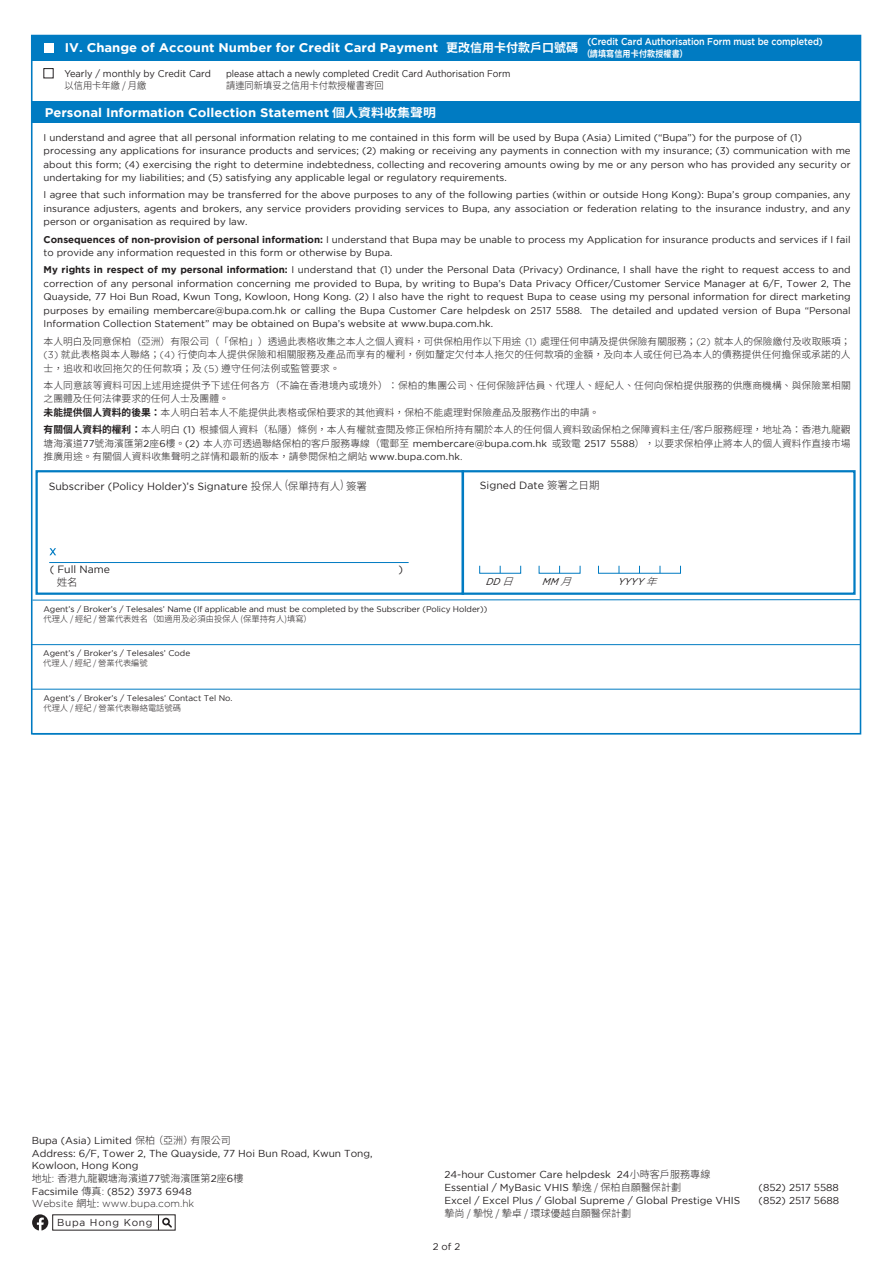
<style>
.page{position:relative;width:893px;height:1263px;background:#fff}
.page>*{position:absolute;margin:0;border:0;box-sizing:border-box;transform-origin:0 0}
.t1{font:700 12.6px "Gotham";color:#fff;scale:1.04 1}
.t2{font:10.5px "Gotham";color:#231f20}
.t3{font:300 10.5px "Noto Sans CJ Ktc";color:#231f20}
.t4{font:10.05px/12.8px "Gotham";color:#231f20}
.t5{font:300 10.05px "Noto Sans CJ Ktc";color:#231f20}
.t6{font:300 10.05px "Gotham";color:#231f20}
.t7{font:10.05px "Gotham";letter-spacing:.075em;color:#231f20}
.t8{font:500 9.9px "Gotham";letter-spacing:-.01em;color:#fff;scale:.9 1}
.t9{font:italic 9.9px "Gotham Narrow";color:#231f20;scale:1.06 1}
.t10{font:9.75px/13.5px "Gotham";color:#231f20}
.t11{font:300 9.75px/13.5px "Noto Sans CJ Ktc";letter-spacing:.005em;color:#231f20;text-align:justify}
.t12{font:9.75px "Gotham";color:#231f20;scale:.9 1}
.t13{font:9.75px "Gotham";color:#231f20;scale:.95 1}
.t14{font:300 9.75px "Noto Sans CJ Ktc";letter-spacing:.005em;color:#231f20;scale:.95 1}
.t15{font:700 9px "Noto Sans CJ Ktc";letter-spacing:.01em;color:#fff;scale:.9 1}
.t16{font:300 8.55px "Noto Sans CJ Ktc";color:#231f20}
.t17{font:8.25px "Gotham";letter-spacing:-.005em;color:#231f20}
.t18{font:300 8.25px "Noto Sans CJ Ktc";color:#231f20}
.s1{font-family:"Noto Sans CJ Ktc";font-size:12px}
.s2{font-weight:700}
.s3{font-family:"Gotham"}
.s4{font-family:"Gotham";font-weight:400}
.s5{font-family:"Noto Sans CJ Ktc";font-weight:300}
.s6{font-size:8.55px}
.s7{font-weight:300}
.s8{font-family:"Noto Sans CJ Ktc"}
</style>
<div class="page">
<div style="left:32px;top:102px;width:829px;height:21px;background:#007bc2"></div>
<svg style="left:49px;top:548px;width:7px;height:7px"></svg>
<hr style="left:49px;top:562px;width:360px;height:1px;background:#007bc2">
<div style="left:36px;top:470px;width:428px;height:125px;border:2px solid #007bc2"></div>
<div style="left:462px;top:470px;width:394px;height:125px;border:2px solid #007bc2"></div>
<svg style="left:598px;top:565px;width:83px;height:9px"></svg>
<div style="left:31px;top:35px;width:829px;height:25px;background:#007bc2"></div>
<div style="left:44px;top:43px;width:9px;height:9px;background:#fff"></div>
<div style="left:44px;top:68px;width:9px;height:10px;background:#fff;border:1px solid #231f20"></div>
<hr style="left:32px;top:599px;width:828px;height:1px;background:#007bc2">
<hr style="left:32px;top:733px;width:828px;height:1px;background:#007bc2">
<hr style="left:32px;top:644px;width:829px;height:1px;background:#007bc2">
<hr style="left:32px;top:689px;width:829px;height:1px;background:#007bc2">
<svg style="left:158px;top:1215px;width:1px;height:15px"></svg>
<div style="left:162px;top:1218px;width:8px;height:7px;border:2px solid #231f20;border-radius:50%"></div>
<svg style="left:166px;top:1221px;width:6px;height:7px"></svg>
<svg style="left:32px;top:1214px;width:16px;height:16px"></svg>
<p class="t1" style="left:65px;top:40px;width:495px">IV. Change of Account Number for Credit Card Payment <span class="s1">更改信用卡付款戶口號碼</span></p>
<p class="t8" style="left:587px;top:36px;width:263px">(Credit Card Authorisation Form must be completed)</p>
<p class="t15" style="left:582px;top:48px;width:118px">（請填寫信用卡付款授權書）</p>
<p class="t13" style="left:65px;top:68px;width:156px">Yearly / monthly by Credit Card</p>
<p class="t12" style="left:226px;top:68px;width:318px">please attach a newly completed Credit Card Authorisation Form</p>
<p class="t14" style="left:65px;top:80px;width:88px">以信用卡年繳 / 月繳</p>
<p class="t14" style="left:226px;top:80px;width:167px">請連同新填妥之信用卡付款授權書寄回</p>
<p class="t1" style="left:45px;top:105px;width:378px">Personal Information Collection Statement <span class="s1">個人資料收集聲明</span></p>
<p class="t10" style="left:44px;top:130px;width:809px">I understand and agree that all personal information relating to me contained in this form will be used by Bupa (Asia) Limited (“Bupa”) for the purpose of (1) processing any applications for insurance products and services; (2) making or receiving any payments in connection with my insurance; (3) communication with me about this form; (4) exercising the right to determine indebtedness, collecting and recovering amounts owing by me or any person who has provided any security or undertaking for my liabilities; and (5) satisfying any applicable legal or regulatory requirements.</p>
<p class="t10" style="left:44px;top:188px;width:809px;text-align:justify">I agree that such information may be transferred for the above purposes to any of the following parties (within or outside Hong Kong): Bupa’s group companies, any insurance adjusters, agents and brokers, any service providers providing services to Bupa, any association or federation relating to the insurance industry, and any person or organisation as required by law.</p>
<p class="t10" style="left:44px;top:232px;width:808px"><span class="s2">Consequences of non-provision of personal information:</span> I understand that Bupa may be unable to process my Application for insurance products and services if I fail to provide any information requested in this form or otherwise by Bupa.</p>
<p class="t10" style="left:44px;top:263px;width:809px;text-align:justify"><span class="s2">My rights in respect of my personal information:</span> I understand that (1) under the Personal Data (Privacy) Ordinance, I shall have the right to request access to and correction of any personal information concerning me provided to Bupa, by writing to Bupa’s Data Privacy Officer/Customer Service Manager at 6/F, Tower 2, The Quayside, 77 Hoi Bun Road, Kwun Tong, Kowloon, Hong Kong. (2) I also have the right to request Bupa to cease using my personal information for direct marketing purposes by emailing membercare@bupa.com.hk or calling the Bupa Customer Care helpdesk on 2517 5588. The detailed and updated version of Bupa “Personal Information Collection Statement” may be obtained on Bupa’s website at www.bupa.com.hk.</p>
<p class="t11" style="left:44px;top:334px;width:809px">本人明白及同意保柏（亞洲）有限公司（「保柏」）透過此表格收集之本人之個人資料，可供保柏用作以下用途 <span class="s3">(1)</span> 處理任何申請及提供保險有關服務；<span class="s3">(2)</span> 就本人的保險繳付及收取賬項；<span class="s3">(3)</span> 就此表格與本人聯絡；<span class="s3">(4)</span> 行使向本人提供保險和相關服務及產品而享有的權利，例如釐定欠付本人拖欠的任何款項的金額，及向本人或任何已為本人的債務提供任何擔保或承諾的人士，追收和收回拖欠的任何款項；及 <span class="s3">(5)</span> 遵守任何法例或監管要求。</p>
<p class="t11" style="left:44px;top:379px;width:809px;text-align:left">本人同意該等資料可因上述用途提供予下述任何各方（不論在香港境內或境外）：保柏的集團公司、任何保險評估員、代理人、經紀人、任何向保柏提供服務的供應商機構、與保險業相關之團體及任何法律要求的任何人士及團體。<br><span class="s2">未能提供個人資料的後果：</span>本人明白若本人不能提供此表格或保柏要求的其他資料，保柏不能處理對保險產品及服務作出的申請。</p>
<p class="t11" style="left:44px;top:423px;width:809px"><span class="s2">有關個人資料的權利：</span>本人明白 <span class="s4">(1)</span> 根據個人資料（私隱）條例，本人有權就查閱及修正保柏所持有關於本人的任何個人資料致函保柏之保障資料主任/客戶服務經理，地址為：香港九龍觀塘海濱道<span class="s4">77</span>號海濱匯第<span class="s4">2</span>座<span class="s4">6</span>樓。<span class="s4">(2)</span> 本人亦可透過聯絡保柏的客戶服務專線（電郵至 <span class="s4">membercare@bupa.com.hk</span> 或致電 <span class="s4">2517 5588</span>），以要求保柏停止將本人的個人資料作直接市場推廣用途。有關個人資料收集聲明之詳情和最新的版本，請參閱保柏之網站 <span class="s4">www.bupa.com.hk</span>.</p>
<p class="t2" style="left:49px;top:480px;width:320px">Subscriber (Policy Holder)’s Signature <span class="s5">投保人 (保單持有人) 簽署</span></p>
<p class="t2" style="left:480px;top:479px;width:121px">Signed Date <span class="s5">簽署之日期</span></p>
<p class="t2" style="left:50px;top:564px;width:62px">( Full Name</p>
<p class="t2" style="left:399px;top:564px;width:6px">)</p>
<p class="t3" style="left:57px;top:576px;width:22px">姓名</p>
<p class="t9" style="left:486px;top:576px;width:37px">DD<span class="s5">日</span></p>
<p class="t9" style="left:542px;top:576px;width:39px">MM<span class="s5">月</span></p>
<p class="t9" style="left:617px;top:576px;width:48px">YYYY<span class="s5">年</span></p>
<p class="t17" style="left:43px;top:604px;width:445px">Agent’s / Broker’s / Telesales’ Name (If applicable and must be completed by the Subscriber (Policy Holder))</p>
<p class="t16" style="left:43px;top:614px;width:270px">代理人 / 經紀 / 營業代表姓名（如適用及必須由投保人 (保單持有人)填寫）</p>
<p class="t17" style="left:43px;top:648px;width:148px">Agent’s / Broker’s / Telesales’ Code</p>
<p class="t18" style="left:43px;top:658px;width:106px">代理人 / <span class="s6">經紀</span> / 營業代表編號</p>
<p class="t17" style="left:43px;top:693px;width:191px">Agent’s / Broker’s / Telesales’ Contact Tel No.</p>
<p class="t18" style="left:43px;top:704px;width:139px">代理人 / <span class="s6">經紀</span> / 營業代表聯絡電話號碼</p>
<p class="t4" style="left:32px;top:1134px;width:342px">Bupa (Asia) Limited <span class="s5">保柏（亞洲）有限公司<br></span>Address: 6/F, Tower 2, The Quayside, 77 Hoi Bun Road, Kwun Tong,<br>Kowloon, Hong Kong</p>
<p class="t5" style="left:32px;top:1173px;width:213px">地址<span class="s3">:</span> 香港九龍觀塘海濱道<span class="s4">77</span>號海濱匯第<span class="s4">2</span>座<span class="s4">6</span>樓</p>
<p class="t4" style="left:32px;top:1185px;width:161px">Facsimile <span class="s5">傳真</span><span class="s7">:</span> (852) 3973 6948</p>
<p class="t7" style="left:57px;top:1217px;width:97px">Bupa Hong Kong</p>
<p class="t6" style="left:32px;top:1198px;width:163px">Website <span class="s8">網址:</span> www.bupa.com.hk</p>
<p class="t4" style="left:444px;top:1168px;width:268px">24-hour Customer Care helpdesk 24<span class="s5">小時客戶服務專線<br></span>Essential / MyBasic VHIS <span class="s5">摯逸 / 保柏自願醫保計劃</span></p>
<p class="t4" style="left:759px;top:1181px;width:82px">(852) 2517 5588</p>
<p class="t4" style="left:444px;top:1194px;width:297px">Excel / Excel Plus / Global Supreme / Global Prestige VHIS</p>
<p class="t4" style="left:759px;top:1194px;width:82px">(852) 2517 5688</p>
<p class="t5" style="left:444px;top:1208px;width:188px">摯尚 / 摯悅 / 摯卓 / 環球優越自願醫保計劃</p>
<p class="t10" style="left:433px;top:1240px;width:29px">2 of 2</p>
</div>
